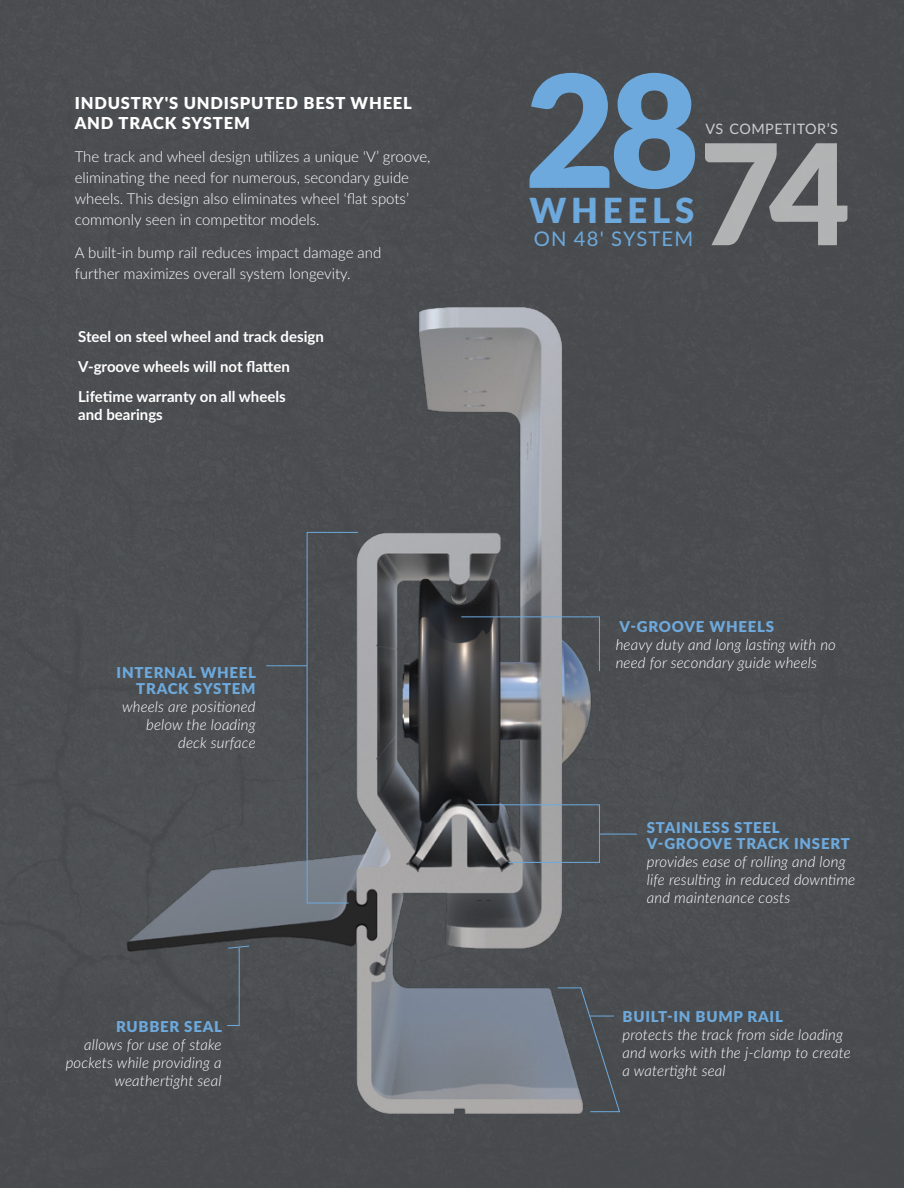
<style>
.page{position:relative;width:904px;height:1188px;background:#4a4d4f}
.page>*{position:absolute;margin:0;border:0;box-sizing:border-box;transform-origin:0 0}
.t1{font:900 156.15px "Lato";color:#6da9dc}
.t2{font:900 34.65px "Lato";letter-spacing:.135em;color:#6da9dc}
.t3{font:20.25px "Lato";letter-spacing:.055em;color:#6da9dc}
.t4{font:900 16.5px/19.5px "Lato";letter-spacing:.05em;color:#fff}
.t5{font:italic 300 15px/18px "Lato";letter-spacing:.01em;color:#fff}
.t6{font:300 15px/21px "Lato";color:#fff}
.t7{font:700 15px/30px "Lato";color:#fff}
.t8{font:900 15px/16.4px "Lato";letter-spacing:.05em;color:#6da9dc;text-align:right}
.t9{font:14.4px "Lato";letter-spacing:.035em;color:#cccdcd}
</style>
<div class="page">
<img style="left:58px;top:189px;width:746px;height:999px">
<svg style="left:306px;top:532px;width:53px;height:372px;background:#54585d"></svg>
<hr style="left:266px;top:665px;width:41px;height:1px;background:#6da9dc">
<svg style="left:474px;top:804px;width:126px;height:59px;background:#62666a"></svg>
<hr style="left:599px;top:834px;width:38px;height:1px;background:#6da9dc">
<svg style="left:460px;top:616px;width:140px;height:56px;background:#5f6267"></svg>
<svg style="left:226px;top:945px;width:24px;height:81px;background:#4d5359"></svg>
<p class="t4" style="left:75px;top:93px;width:339px">INDUSTRY'S UNDISPUTED BEST WHEEL<br>AND TRACK SYSTEM</p>
<p class="t6" style="left:75px;top:145px;width:357px">The track and wheel design utilizes a unique ‘V’ groove, eliminating the need for numerous, secondary guide wheels. This design also eliminates wheel ‘flat spots’ commonly seen in competitor models.</p>
<p class="t6" style="left:75px;top:241px;width:308px">A built-in bump rail reduces impact damage and further maximizes overall system longevity.</p>
<p class="t7" style="left:78px;top:321px;width:247px">Steel on steel wheel and track design<br>V-groove wheels will not flatten<br>Lifetime warranty on all wheels</p>
<p class="t7" style="left:78px;top:399px;width:86px">and bearings</p>
<p class="t8" style="left:117px;top:663px;width:141px">INTERNAL WHEEL<br>TRACK SYSTEM</p>
<p class="t5" style="left:122px;top:697px;width:135px;text-align:right">wheels are positioned below the loading deck surface</p>
<p class="t8" style="left:116px;top:1017px;width:107px">RUBBER SEAL</p>
<p class="t5" style="left:66px;top:1035px;width:157px;text-align:right">allows for use of stake pockets while providing a weathertight seal</p>
<h1 class="t1" style="left:525px;top:13px;width:327px">28<sub>74</sub></h1>
<p class="t9" style="left:705px;top:119px;width:134px">VS COMPETITOR’S</p>
<h2 class="t2" style="left:530px;top:184px;width:166px">WHEELS</h2>
<h3 class="t3" style="left:534px;top:224px;width:161px">ON 48' SYSTEM</h3>
<p class="t8" style="left:619px;top:617px;width:156px">V-GROOVE WHEELS</p>
<p class="t5" style="left:616px;top:635px;width:222px">heavy duty and long lasting with no need for secondary guide wheels</p>
<p class="t8" style="left:647px;top:819px;width:205px;text-align:left">STAINLESS STEEL<br>V-GROOVE TRACK INSERT</p>
<p class="t5" style="left:647px;top:852px;width:210px">provides ease of rolling and long life resulting in reduced downtime and maintenance costs</p>
<p class="t8" style="left:623px;top:1008px;width:162px">BUILT-IN BUMP RAIL</p>
<p class="t5" style="left:623px;top:1025px;width:230px">protects the track from side loading and works with the j-clamp to create a watertight seal</p>
</div>
